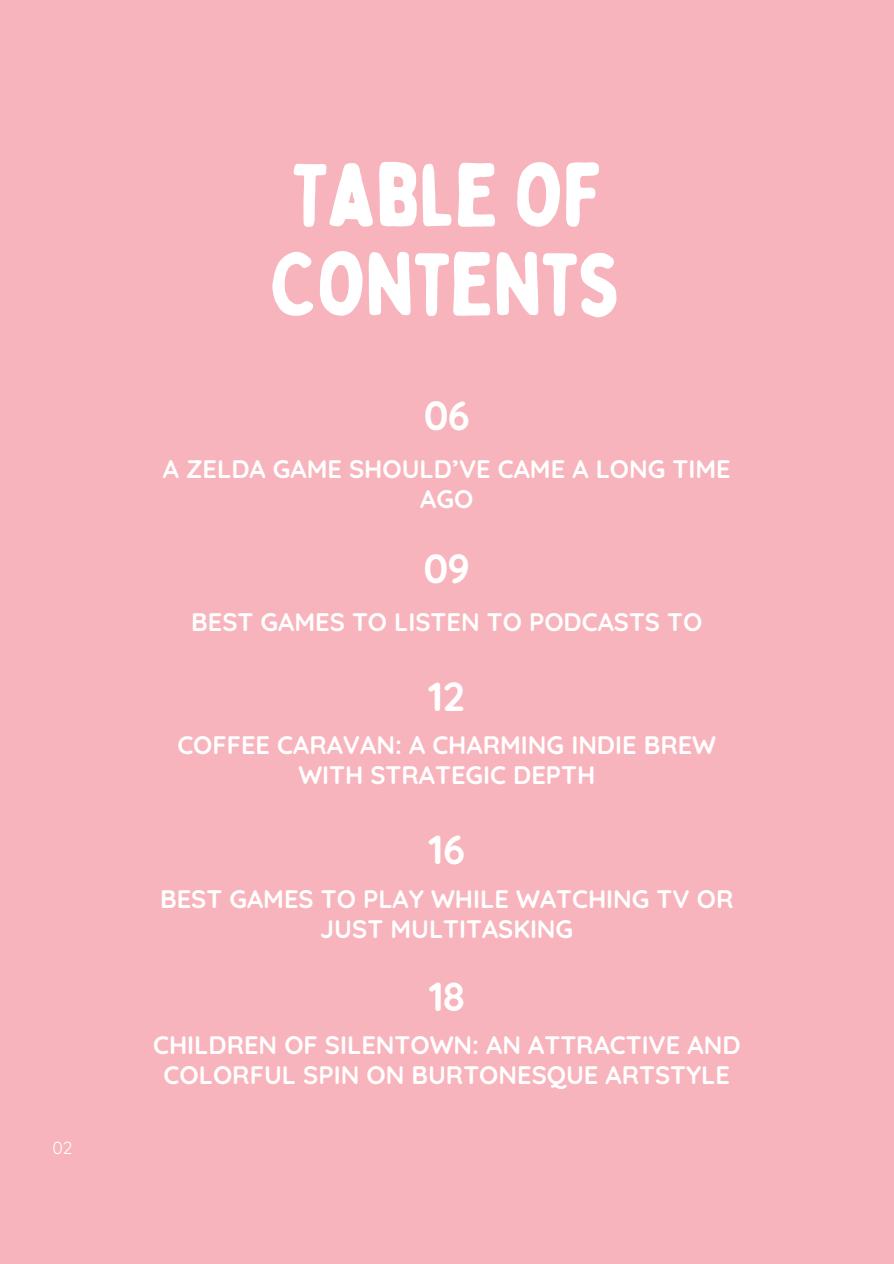
<style>
.page{position:relative;width:894px;height:1264px;background:#fff}
.page>*{position:absolute;margin:0;border:0;box-sizing:border-box;transform-origin:0 0}
.t1{font:88.95px/88.9px "Bobby Jones Soft";letter-spacing:-.02em;color:#fff}
.t2{font:700 40.65px "Quicksand";letter-spacing:-.03em;color:#fff}
.t3{font:700 25.35px/29.7px "Quicksand";color:#fff;text-align:center}
.t4{font:17.55px "Quicksand";color:#fff}
</style>
<div class="page">
<div style="left:0;top:0;width:893px;height:1263px;background:#f8b4bc"></div>
<p class="t4" style="left:53px;top:1136px;width:22px">02</p>
<h1 class="t1" style="left:270px;top:152px;width:354px">TABLE OF<br>CONTENTS</h1>
<p class="t2" style="left:423px;top:390px;width:48px">06</p>
<p class="t3" style="left:163px;top:454px;width:569px">A ZELDA GAME SHOULD’VE CAME A LONG TIME<br>AGO</p>
<p class="t2" style="left:423px;top:542px;width:48px">09</p>
<p class="t3" style="left:191px;top:606px;width:512px">BEST GAMES TO LISTEN TO PODCASTS TO</p>
<p class="t2" style="left:428px;top:670px;width:39px">12</p>
<p class="t3" style="left:177px;top:729px;width:540px">COFFEE CARAVAN: A CHARMING INDIE BREW</p>
<p class="t3" style="left:298px;top:759px;width:298px">WITH STRATEGIC DEPTH</p>
<p class="t2" style="left:428px;top:823px;width:39px">16</p>
<p class="t3" style="left:160px;top:883px;width:574px">BEST GAMES TO PLAY WHILE WATCHING TV OR<br>JUST MULTITASKING</p>
<p class="t2" style="left:428px;top:970px;width:38px">18</p>
<p class="t3" style="left:153px;top:1029px;width:588px">CHILDREN OF SILENTOWN: AN ATTRACTIVE AND<br>COLORFUL SPIN ON BURTONESQUE ARTSTYLE</p>
</div>
